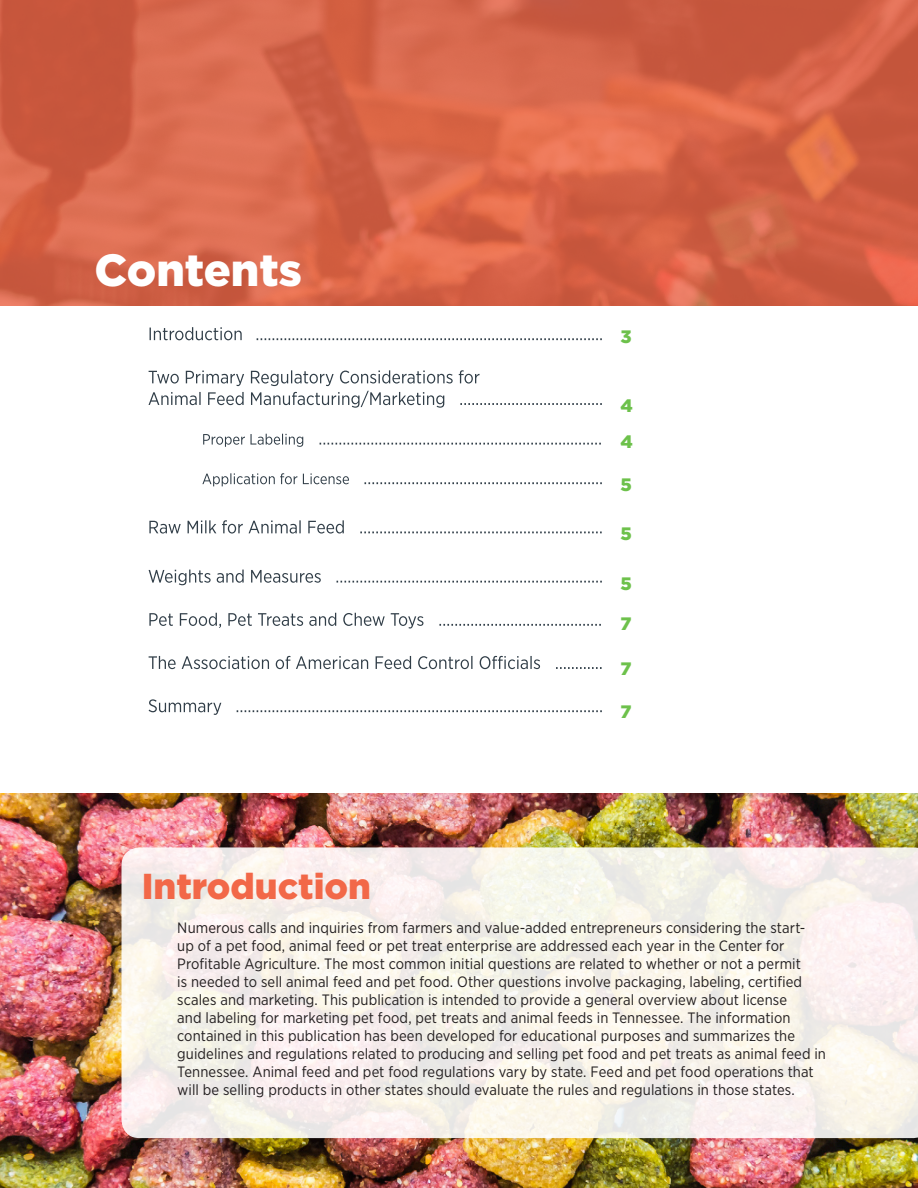
<style>
.page{position:relative;width:918px;height:1188px;background:#fff}
.page>*{position:absolute;margin:0;border:0;box-sizing:border-box;transform-origin:0 0}
.Sub_headers{font:900 45px "Gotham";color:#fff}
.Sub_headers-2{font:900 36px "Gotham";color:#f26848}
.Sub_headers-3{font:900 18px "Gotham";color:#6dc14b}
.Body_text{font:15px/18px "Gotham Narrow";letter-spacing:.005em;color:#231f20}
</style>
<div class="page">
<svg style="left:149px;top:699px;width:453px;height:16px"></svg>
<svg style="left:149px;top:656px;width:453px;height:13px"></svg>
<svg style="left:149px;top:613px;width:452px;height:16px"></svg>
<svg style="left:149px;top:570px;width:453px;height:15px"></svg>
<svg style="left:149px;top:520px;width:453px;height:14px"></svg>
<svg style="left:202px;top:473px;width:400px;height:13px"></svg>
<svg style="left:203px;top:434px;width:398px;height:13px"></svg>
<svg style="left:148px;top:370px;width:454px;height:38px"></svg>
<svg style="left:150px;top:327px;width:452px;height:13px"></svg>
<img style="left:0;top:0;width:918px;height:306px">
<img style="left:1px;top:794px;width:917px;height:394px">
<svg style="left:122px;top:847px;width:796px;height:291px;fill:#f9f2ea"></svg>
<p class="Sub_headers" style="left:94px;top:239px;width:209px">Contents</p>
<p class="Sub_headers-3" style="left:621px;top:324px;width:13px">3</p>
<p class="Sub_headers-3" style="left:621px;top:393px;width:14px">4</p>
<p class="Sub_headers-3" style="left:621px;top:430px;width:14px">4</p>
<p class="Sub_headers-3" style="left:621px;top:472px;width:13px">5</p>
<p class="Sub_headers-3" style="left:621px;top:521px;width:13px">5</p>
<p class="Sub_headers-3" style="left:621px;top:571px;width:13px">5</p>
<p class="Sub_headers-3" style="left:621px;top:612px;width:13px">7</p>
<p class="Sub_headers-3" style="left:621px;top:656px;width:13px">7</p>
<p class="Sub_headers-3" style="left:621px;top:699px;width:13px">7</p>
<p class="Sub_headers-2" style="left:142px;top:862px;width:231px">Introduction</p>
<p class="Body_text" style="left:177px;top:919px;width:650px">Numerous calls and inquiries from farmers and value-added entrepreneurs considering the start-<br>up of a pet food, animal feed or pet treat enterprise are addressed each year in the Center for Profitable Agriculture. The most common initial questions are related to whether or not a permit<br>is needed to sell animal feed and pet food. Other questions involve packaging, labeling, certified scales and marketing. This publication is intended to provide a general overview about license<br>and labeling for marketing pet food, pet treats and animal feeds in Tennessee. The information contained in this publication has been developed for educational purposes and summarizes the guidelines and regulations related to producing and selling pet food and pet treats as animal feed in Tennessee. Animal feed and pet food regulations vary by state. Feed and pet food operations that will be selling products in other states should evaluate the rules and regulations in those states.</p>
</div>
